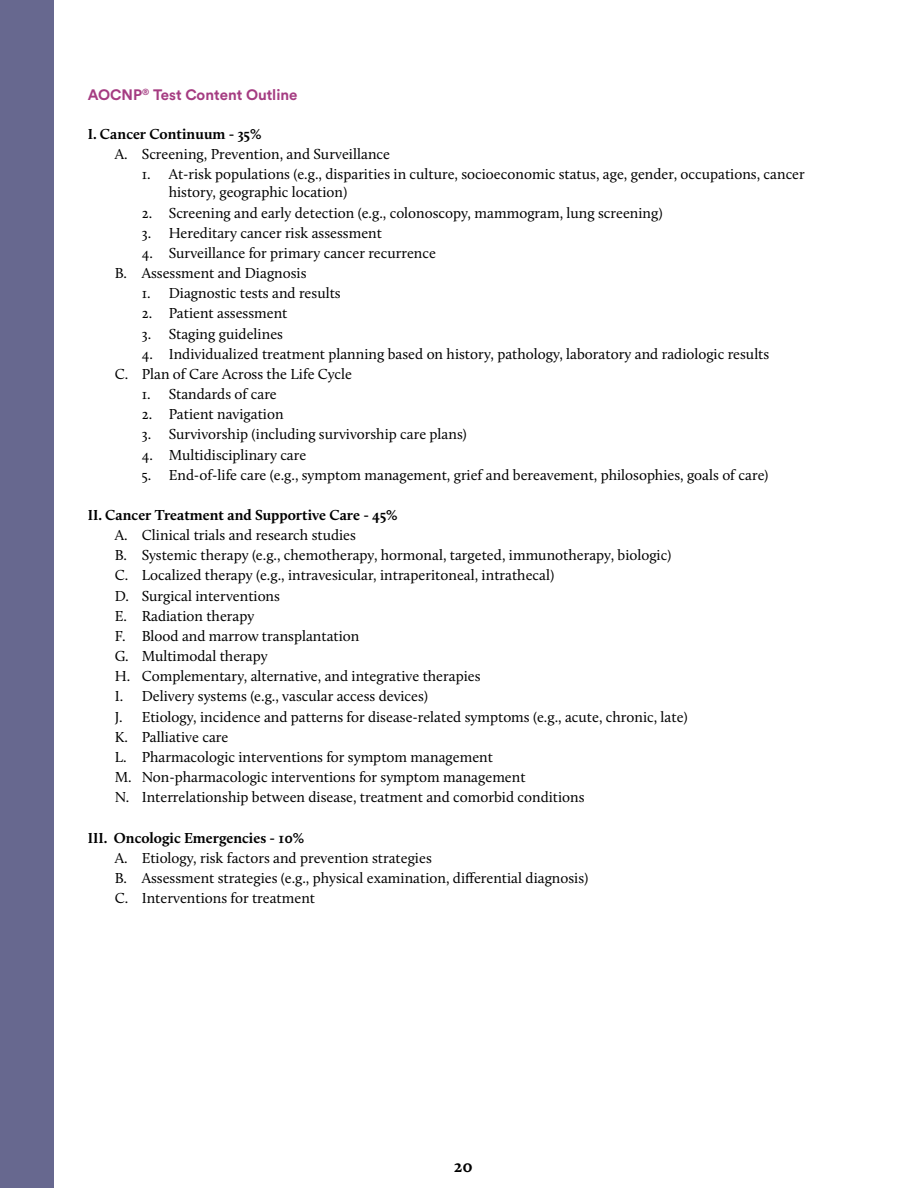
<style>
.page{position:relative;width:918px;height:1188px;background:#fff}
.page>*{position:absolute;margin:0;border:0;box-sizing:border-box;transform-origin:0 0}
.t1{font:700 18px "Calluna";color:#000}
.t2{font:15px/20.1px "Calluna";color:#000}
.t3{font:700 15px "Calluna";color:#000}
.t4{font:700 15px "Circular Std";color:#a53c82}
</style>
<div class="page">
<div style="left:0;top:0;width:54px;height:1188px;background:#67688f"></div>
<p class="t4" style="left:88px;top:85px;width:211px">AOCNP<sup>®</sup> Test Content Outline</p>
<p class="t3" style="left:88px;top:125px;width:175px">I. Cancer Continuum - 35%</p>
<p class="t2" style="left:115px;top:144px;width:277px">A. Screening, Prevention, and Surveillance</p>
<p class="t2" style="left:169px;top:165px;width:638px;line-height:18px;text-indent:-27px">1. At-risk populations (e.g., disparities in culture, socioeconomic status, age, gender, occupations, cancer history, geographic location)</p>
<p class="t2" style="left:142px;top:202px;width:522px">2. Screening and early detection (e.g., colonoscopy, mammogram, lung screening)</p>
<p class="t2" style="left:142px;top:223px;width:242px">3. Hereditary cancer risk assessment</p>
<p class="t2" style="left:115px;top:243px;width:323px;text-indent:27px">4. Surveillance for primary cancer recurrence<br>B. Assessment and Diagnosis</p>
<p class="t2" style="left:142px;top:283px;width:200px">1. Diagnostic tests and results</p>
<p class="t2" style="left:142px;top:303px;width:147px">2. Patient assessment</p>
<p class="t2" style="left:142px;top:323px;width:143px">3. Staging guidelines</p>
<p class="t2" style="left:115px;top:344px;width:656px;text-indent:27px">4. Individualized treatment planning based on history, pathology, laboratory and radiologic results<br>C. Plan of Care Across the Life Cycle</p>
<p class="t2" style="left:142px;top:384px;width:137px">1. Standards of care</p>
<p class="t2" style="left:142px;top:404px;width:143px">2. Patient navigation</p>
<p class="t2" style="left:142px;top:424px;width:327px">3. Survivorship (including survivorship care plans)</p>
<p class="t2" style="left:142px;top:444px;width:166px">4. Multidisciplinary care</p>
<p class="t2" style="left:142px;top:464px;width:628px">5. End-of-life care (e.g., symptom management, grief and bereavement, philosophies, goals of care)</p>
<p class="t3" style="left:88px;top:506px;width:311px">II. Cancer Treatment and Supportive Care - 45%</p>
<p class="t2" style="left:115px;top:525px;width:574px">A. Clinical trials and research studies<br>B. Systemic therapy (e.g., chemotherapy, hormonal, targeted, immunotherapy, biologic)<br>C. Localized therapy (e.g., intravesicular, intraperitoneal, intrathecal)<br>D. Surgical interventions<br>E. Radiation therapy<br>F. Blood and marrow transplantation<br>G. Multimodal therapy<br>H. Complementary, alternative, and integrative therapies<br>I. Delivery systems (e.g., vascular access devices)<br>J. Etiology, incidence and patterns for disease-related symptoms (e.g., acute, chronic, late)<br>K. Palliative care<br>L. Pharmacologic interventions for symptom management<br>M. Non-pharmacologic interventions for symptom management<br>N. Interrelationship between disease, treatment and comorbid conditions</p>
<p class="t3" style="left:88px;top:828px;width:218px">III. Oncologic Emergencies - 10%</p>
<p class="t2" style="left:115px;top:848px;width:475px">A. Etiology, risk factors and prevention strategies<br>B. Assessment strategies (e.g., physical examination, differential diagnosis)<br>C. Interventions for treatment</p>
<p class="t1" style="left:454px;top:1154px;width:21px">20</p>
</div>
